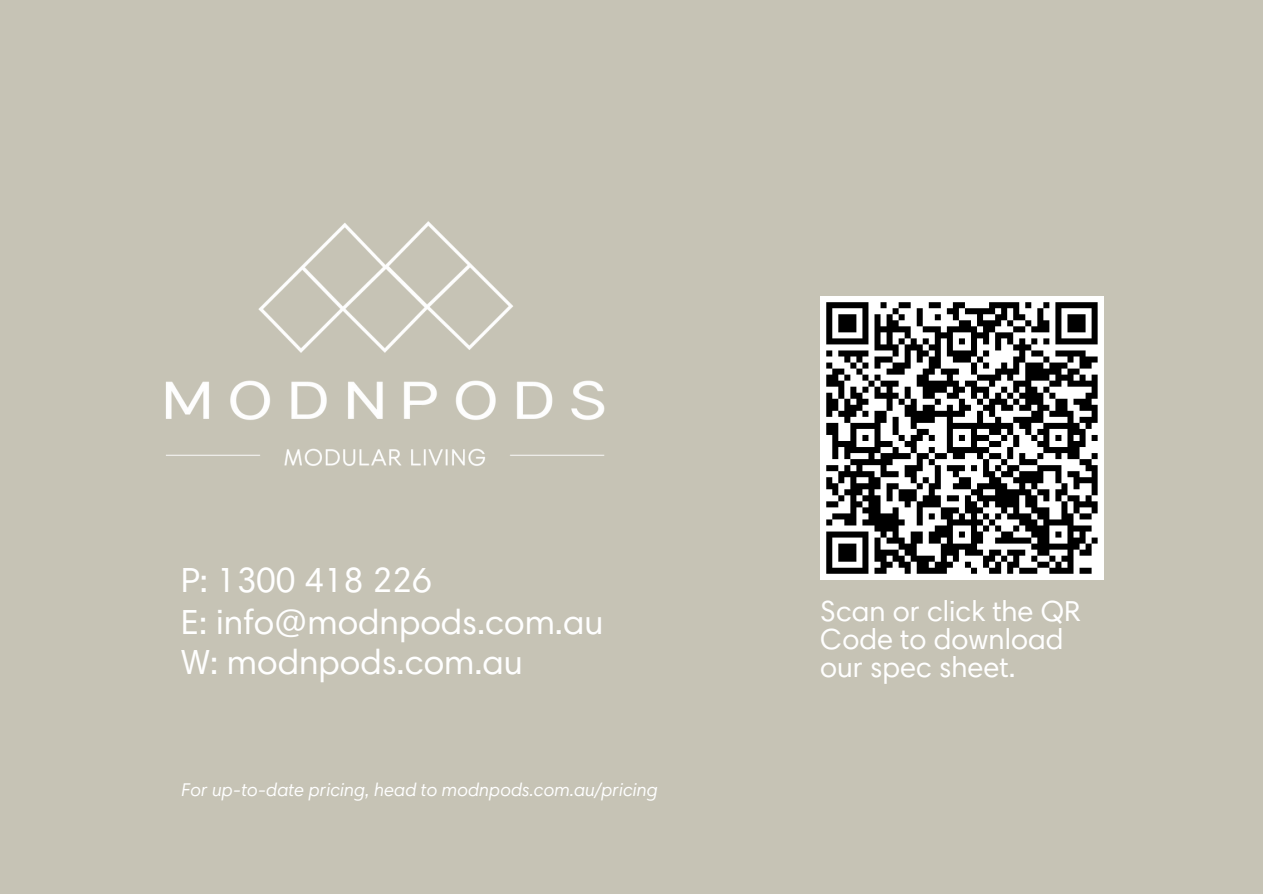
<style>
.page{position:relative;width:1263px;height:894px;background:#fff}
.page>*{position:absolute;margin:0;border:0;box-sizing:border-box;transform-origin:0 0}
.t1{font:35.1px/39.8px "Harmonia Sans Pro Cyr";color:#fff}
.t2{font:29.1px/28px "Harmonia Sans Pro Cyr";color:#fff}
.t3{font:italic 18.6px "Harmonia Sans Pro Cyr";color:#fff}
</style>
<div class="page">
<div style="left:0;top:0;width:1263px;height:893px;background:#c6c3b5"></div>
<img style="left:166px;top:221px;width:439px;height:245px">
<div style="left:820px;top:296px;width:284px;height:283px;background:#fff"></div>
<svg style="left:826px;top:302px;width:272px;height:272px"></svg>
<p class="t1" style="left:181px;top:563px;width:252px">P: 1300 418 226</p>
<p class="t1" style="left:181px;top:606px;width:424px">E: info@modnpods.com.au<br>W: modnpods.com.au</p>
<p class="t3" style="left:181px;top:782px;width:478px">For up-to-date pricing, head to modnpods.com.au/pricing</p>
<p class="t2" style="left:820px;top:599px;width:262px">Scan or click the QR<br>Code to download our spec sheet.</p>
</div>
